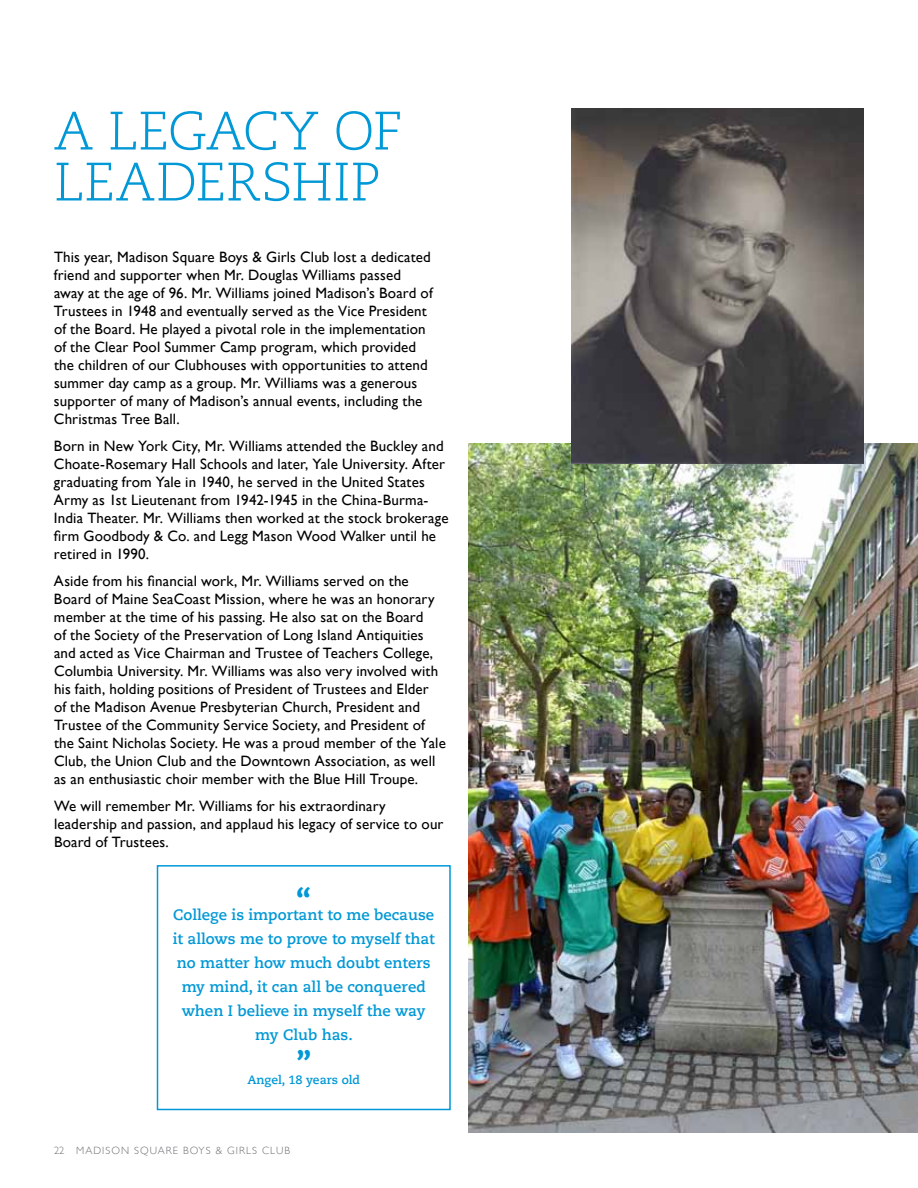
<style>
.page{position:relative;width:918px;height:1188px;background:#fff}
.page>*{position:absolute;margin:0;border:0;box-sizing:border-box;transform-origin:0 0}
.t1{font:300 54px/51px "Caecilia LT Std";letter-spacing:-.01em;color:#0098d6}
.t2{font:800 27px "Caecilia LT Std";color:#0098d6}
.t3{font:15px/18px "Gill Sans";letter-spacing:.01em;color:#000}
.t4{font:700 15px/24px "Caecilia LT Std";color:#0098d6;text-align:center}
.t5{font:700 12px "Caecilia LT Std";color:#0098d6}
.t6{font:300 10.5px "Gill Sans";letter-spacing:.1em;color:#6d6e71}
</style>
<div class="page">
<img style="left:468px;top:444px;width:450px;height:689px">
<img style="left:572px;top:108px;width:292px;height:355px">
<div style="left:157px;top:865px;width:294px;height:245px;border:2px solid #0098d6"></div>
<h1 class="t1" style="left:54px;top:107px;width:340px">A LEGACY OF<br>LEADERSHIP</h1>
<p class="t3" style="left:54px;top:248px;width:380px">This year, M adison Square Boys &amp; Girls Club lost a dedicated friend and supporter when Mr. Douglas Williams passed away at the age of 96. Mr. Williams joined M adison’s Board of Trustees in 1948 and eventually served as the Vice President of the Board. H e played a pivotal role in the implementation of the Clear Pool Summer Camp program, which provided the children of our Clubhouses with opportunities to attend summer day camp as a group. Mr. Williams was a generous supporter of many of Madison’s annual events, including the Christmas Tree Ball.</p>
<p class="t3" style="left:54px;top:437px;width:396px">Born in New York City, Mr. Williams attended the Buckley and Choate-Rosemary H all Schools and later, Yale University. After graduating from Yale in 1940, he served in the United States Army as 1st Lieutenant from 1942-1945 in the China-Burma-<br>I ndia Theater. Mr. Williams then worked at the stock brokerage firm Goodbody &amp; Co. and Legg M ason Wood Walker until he retired in 1990.</p>
<p class="t3" style="left:54px;top:572px;width:393px">Aside from his financial work, Mr. Williams served on the Board of M aine SeaCoast Mission, where he was an honorary member at the time of his passing. H e also sat on the Board<br>of the Society of the Preservation of Long I sland Antiquities and acted as Vice Chairman and Trustee of Teachers College, Columbia University. Mr. Williams was also very involved with his faith, holding positions of President of Trustees and Elder<br>of the Madison Avenue Presbyterian Church, President and Trustee of the Community Service Society, and President of the Saint Nicholas Society. He was a proud member of the Yale Club, the Union Club and the Downtown Association, as well as an enthusiastic choir member with the Blue Hill Troupe.</p>
<p class="t3" style="left:54px;top:797px;width:391px">We will remember Mr. Williams for his extraordinary leadership and passion, and applaud his legacy of service to our<br>Board of Trustees.</p>
<h2 class="t2" style="left:297px;top:882px;width:16px">“</h2>
<p class="t4" style="left:173px;top:903px;width:263px">College is important to me because it allows me to prove to myself that no matter how much doubt enters my mind, it can all be conquered when I believe in myself the way my Club has.</p>
<h2 class="t2" style="left:297px;top:1045px;width:16px">”</h2>
<p class="t5" style="left:247px;top:1073px;width:114px">Angel, 18 years old</p>
<p class="t6" style="left:54px;top:1144px;width:237px">22 MADISON SQUARE BOYS &amp; GIRLS CLUB</p>
</div>
